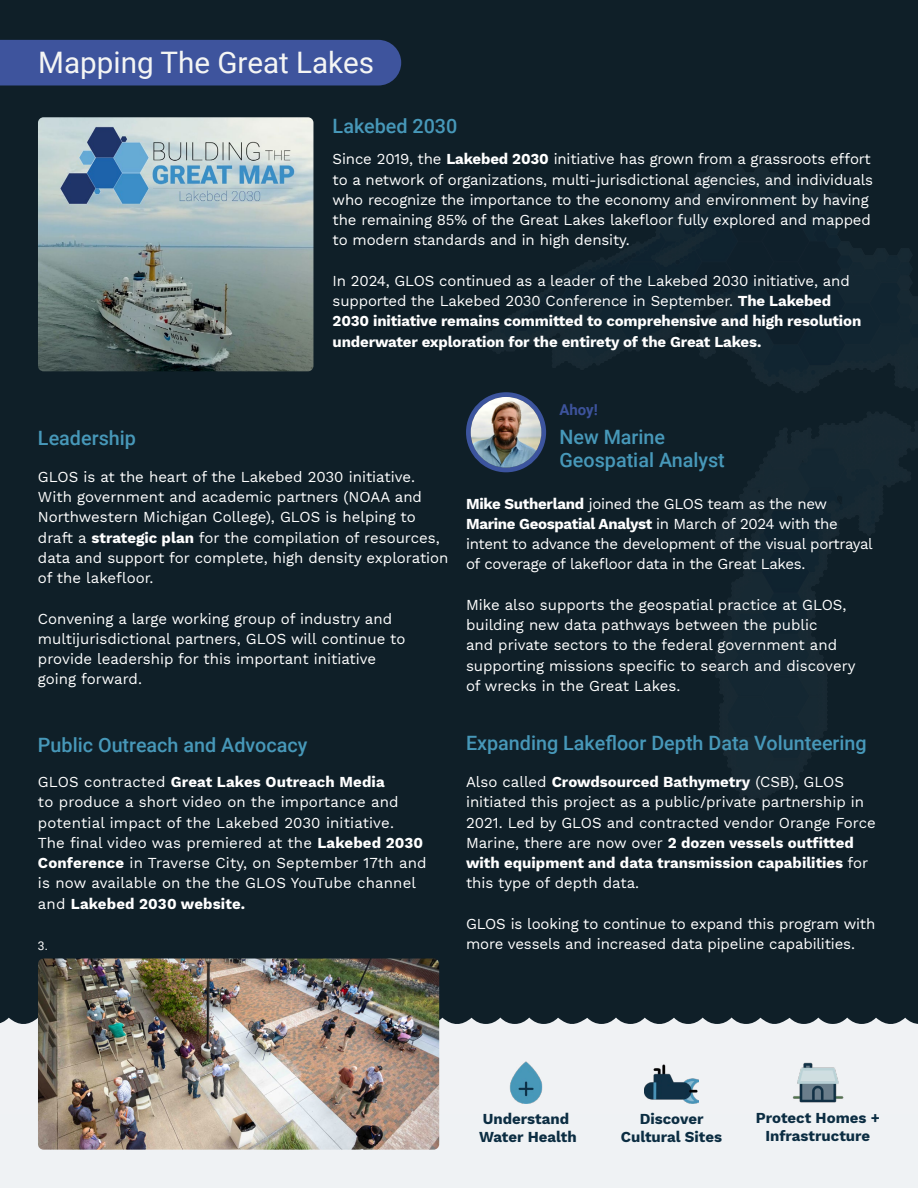
<style>
.page{position:relative;width:918px;height:1188px;background:#0f1f28}
.page>*{position:absolute;margin:0;border:0;box-sizing:border-box;transform-origin:0 0}
.t1{font:29.7px "Roboto";color:#f4f5f4}
.t2{font:500 19.8px/22.6px "Roboto";color:#4798b9}
.t3{font:15px/20.2px "Work Sans";color:#fff}
.t4{font:700 15px/20.2px "Work Sans";letter-spacing:-.01em;color:#fff}
.t5{font:15px/20.2px "Work Sans";letter-spacing:-.02em;color:#fff}
.t6{font:700 15px/18px "Work Sans";color:#0b2d42;text-align:center}
.t7{font:700 15px "Roboto";color:#3d539c}
.t8{font:12px "Roboto";color:#fff}
.s1{font-weight:700}
.s2{font-weight:400}
</style>
<div class="page">
<img style="left:466px;top:160px;width:452px;height:641px">
<div style="left:0;top:1067px;width:918px;height:121px;background:#eff2f4"></div>
<div style="left:0;top:1018px;width:918px;height:97px;background:#f0f2f4"></div>
<img style="left:645px;top:1057px;width:53px;height:47px">
<img style="left:793px;top:1057px;width:50px;height:46px">
<img style="left:505px;top:1061px;width:42px;height:43px">
<img style="left:38px;top:117px;width:275px;height:254px">
<div style="left:466px;top:392px;width:80px;height:80px;background:#3c549e;border-radius:50%"></div>
<img style="left:471px;top:397px;width:70px;height:71px;border-radius:35px">
<img style="left:38px;top:958px;width:401px;height:192px">
<div style="left:0;top:40px;width:401px;height:45px;background:#3e549d"></div>
<h1 class="t1" style="left:38px;top:42px;width:337px">Mapping The Great Lakes</h1>
<h2 class="t2" style="left:333px;top:114px;width:126px">Lakebed 2030</h2>
<p class="t3" style="left:333px;top:148px;width:542px">Since 2019, the <span class="s1">Lakebed 2030</span> initiative has grown from a grassroots effort to a network of organizations, multi-jurisdictional agencies, and individuals who recognize the importance to the economy and environment by having the remaining 85% of the Great Lakes lakefloor fully explored and mapped to modern standards and in high density.</p>
<p class="t4" style="left:333px;top:270px;width:530px"><span class="s2">In 2024, GLOS continued as a leader of the Lakebed 2030 initiative, and supported the Lakebed 2030 Conference in September.</span> The Lakebed 2030 initiative remains committed to comprehensive and high resolution underwater exploration for the entirety of the Great Lakes.</p>
<h2 class="t2" style="left:38px;top:426px;width:100px">Leadership</h2>
<p class="t3" style="left:38px;top:466px;width:412px">GLOS is at the heart of the Lakebed 2030 initiative.<br>With government and academic partners (NOAA and Northwestern Michigan College), GLOS is helping to draft a <span class="s1">strategic plan</span> for the compilation of resources, data and support for complete, high density exploration of the lakefloor.</p>
<p class="t3" style="left:38px;top:608px;width:369px">Convening a large working group of industry and multijurisdictional partners, GLOS will continue to provide leadership for this important initiative going forward.</p>
<p class="t7" style="left:559px;top:399px;width:40px">Ahoy!</p>
<h2 class="t2" style="left:559px;top:425px;width:167px">New Marine<br>Geospatial Analyst</h2>
<p class="t5" style="left:466px;top:493px;width:408px"><span class="s1">Mike Sutherland</span> joined the GLOS team as the new <span class="s1">Marine Geospatial Analyst</span> in March of 2024 with the intent to advance the development of the visual portrayal of coverage of lakefloor data in the Great Lakes.</p>
<p class="t3" style="left:466px;top:594px;width:391px">Mike also supports the geospatial practice at GLOS, building new data pathways between the public<br>and private sectors to the federal government and supporting missions specific to search and discovery of wrecks in the Great Lakes.</p>
<h2 class="t2" style="left:38px;top:733px;width:271px">Public Outreach and Advocacy</h2>
<h2 class="t2" style="left:466px;top:731px;width:402px">Expanding Lakefloor Depth Data Volunteering</h2>
<p class="t3" style="left:38px;top:771px;width:390px">GLOS contracted <span class="s1">Great Lakes Outreach Media<br></span>to produce a short video on the importance and potential impact of the Lakebed 2030 initiative.<br>The final video was premiered at the <span class="s1">Lakebed 2030<br>Conference</span> in Traverse City, on September 17th and is now available on the the GLOS YouTube channel and <span class="s1">Lakebed 2030 website.</span></p>
<p class="t8" style="left:38px;top:937px;width:11px">3.</p>
<p class="t3" style="left:466px;top:771px;width:411px">Also called <span class="s1">Crowdsourced Bathymetry</span> (CSB), GLOS initiated this project as a public/private partnership in 2021. Led by GLOS and contracted vendor Orange Force Marine, there are now over <span class="s1">2 dozen vessels outfitted with equipment and data transmission capabilities</span> for this type of depth data.</p>
<p class="t3" style="left:466px;top:913px;width:411px">GLOS is looking to continue to expand this program with more vessels and increased data pipeline capabilities.</p>
<p class="t6" style="left:479px;top:1109px;width:99px;text-align:left">Understand<br>Water Health</p>
<p class="t6" style="left:621px;top:1109px;width:103px">Discover<br>Cultural Sites</p>
<p class="t6" style="left:756px;top:1109px;width:126px">Protect Homes +<br>Infrastructure</p>
</div>
